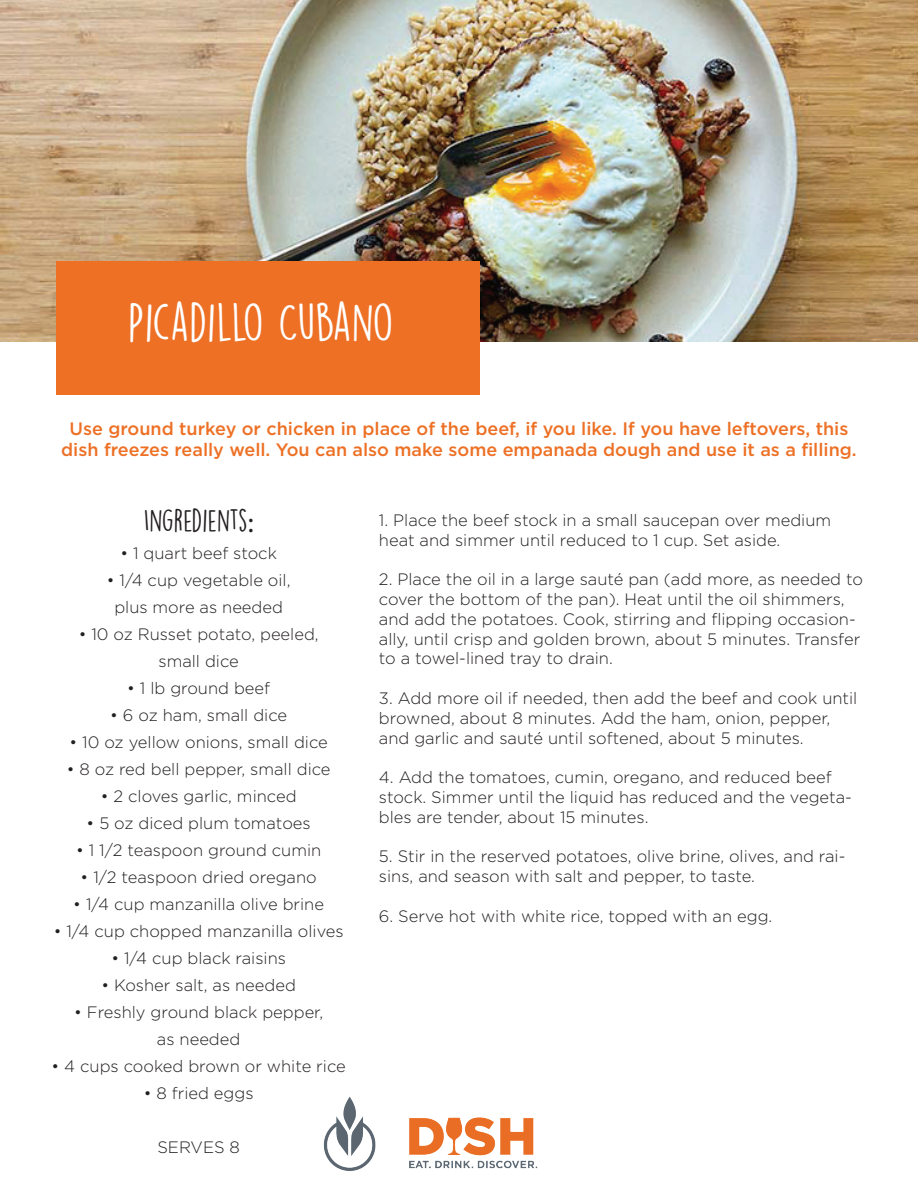
<style>
.page{position:relative;width:918px;height:1188px;background:#fff}
.page>*{position:absolute;margin:0;border:0;box-sizing:border-box;transform-origin:0 0}
.t1{font:48px "DK Lemon Yellow Sun";color:#fff}
.t2{font:28.5px "DK Lemon Yellow Sun";color:#231f20}
.t3{font:500 18px/21.6px "Gotham";color:#ed7025;text-align:center}
.t4{font:300 16.5px/19.8px "Gotham";color:#231f20}
.s1{font-family:"Myriad Pro"}
</style>
<div class="page">
<img style="left:0;top:0;width:918px;height:341px">
<div style="left:56px;top:261px;width:424px;height:134px;background:#ed7025"></div>
<img style="left:323px;top:1096px;width:215px;height:75px">
<h1 class="t1" style="left:128px;top:294px;width:267px">PICADILLO CUBANO</h1>
<p class="t3" style="left:61px;top:417px;width:797px">Use ground turkey or chicken in place of the beef, if you like. If you have leftovers, this dish freezes really well. You can also make some empanada dough and use it as a filling.</p>
<h2 class="t2" style="left:144px;top:503px;width:111px">INGREDIENTS<span class="s1">:</span></h2>
<p class="t4" style="left:120px;top:543px;width:158px">• 1 quart beef stock</p>
<p class="t4" style="left:107px;top:566px;width:185px;line-height:27px;text-align:center">• 1/4 cup vegetable oil, plus more as needed</p>
<p class="t4" style="left:79px;top:620px;width:242px;line-height:27px;text-align:center">• 10 oz Russet potato, peeled, small dice</p>
<p class="t4" style="left:127px;top:678px;width:144px">• 1 lb ground beef</p>
<p class="t4" style="left:110px;top:705px;width:178px">• 6 oz ham, small dice</p>
<p class="t4" style="left:70px;top:732px;width:260px">• 10 oz yellow onions, small dice</p>
<p class="t4" style="left:67px;top:759px;width:265px">• 8 oz red bell pepper, small dice</p>
<p class="t4" style="left:101px;top:786px;width:197px">• 2 cloves garlic, minced</p>
<p class="t4" style="left:87px;top:813px;width:226px">• 5 oz diced plum tomatoes</p>
<p class="t4" style="left:76px;top:840px;width:247px">• 1 1/2 teaspoon ground cumin</p>
<p class="t4" style="left:81px;top:867px;width:238px">• 1/2 teaspoon dried oregano</p>
<p class="t4" style="left:73px;top:894px;width:252px">• 1/4 cup manzanilla olive brine</p>
<p class="t4" style="left:54px;top:921px;width:292px">• 1/4 cup chopped manzanilla olives</p>
<p class="t4" style="left:111px;top:948px;width:176px">• 1/4 cup black raisins</p>
<p class="t4" style="left:101px;top:975px;width:196px">• Kosher salt, as needed</p>
<p class="t4" style="left:74px;top:998px;width:251px;line-height:27px;text-align:center">• Freshly ground black pepper, as needed</p>
<p class="t4" style="left:52px;top:1056px;width:296px">• 4 cups cooked brown or white rice</p>
<p class="t4" style="left:144px;top:1083px;width:111px">• 8 fried eggs</p>
<p class="t4" style="left:157px;top:1137px;width:84px">SERVES 8</p>
<p class="t4" style="left:379px;top:510px;width:454px">1. Place the beef stock in a small saucepan over medium heat and simmer until reduced to 1 cup. Set aside.</p>
<p class="t4" style="left:379px;top:569px;width:486px">2. Place the oil in a large sauté pan (add more, as needed to cover the bottom of the pan). Heat until the oil shimmers, and add the potatoes. Cook, stirring and flipping occasion&shy;ally, until crisp and golden brown, about 5 minutes. Transfer to a towel-lined tray to drain.</p>
<p class="t4" style="left:379px;top:688px;width:480px">3. Add more oil if needed, then add the beef and cook until browned, about 8 minutes. Add the ham, onion, pepper, and garlic and sauté until softened, about 5 minutes.</p>
<p class="t4" style="left:379px;top:767px;width:475px">4. Add the tomatoes, cumin, oregano, and reduced beef stock. Simmer until the liquid has reduced and the vegeta&shy;bles are tender, about 15 minutes.</p>
<p class="t4" style="left:379px;top:846px;width:468px">5. Stir in the reserved potatoes, olive brine, olives, and rai&shy;sins, and season with salt and pepper, to taste.</p>
<p class="t4" style="left:379px;top:906px;width:395px">6. Serve hot with white rice, topped with an egg.</p>
</div>
